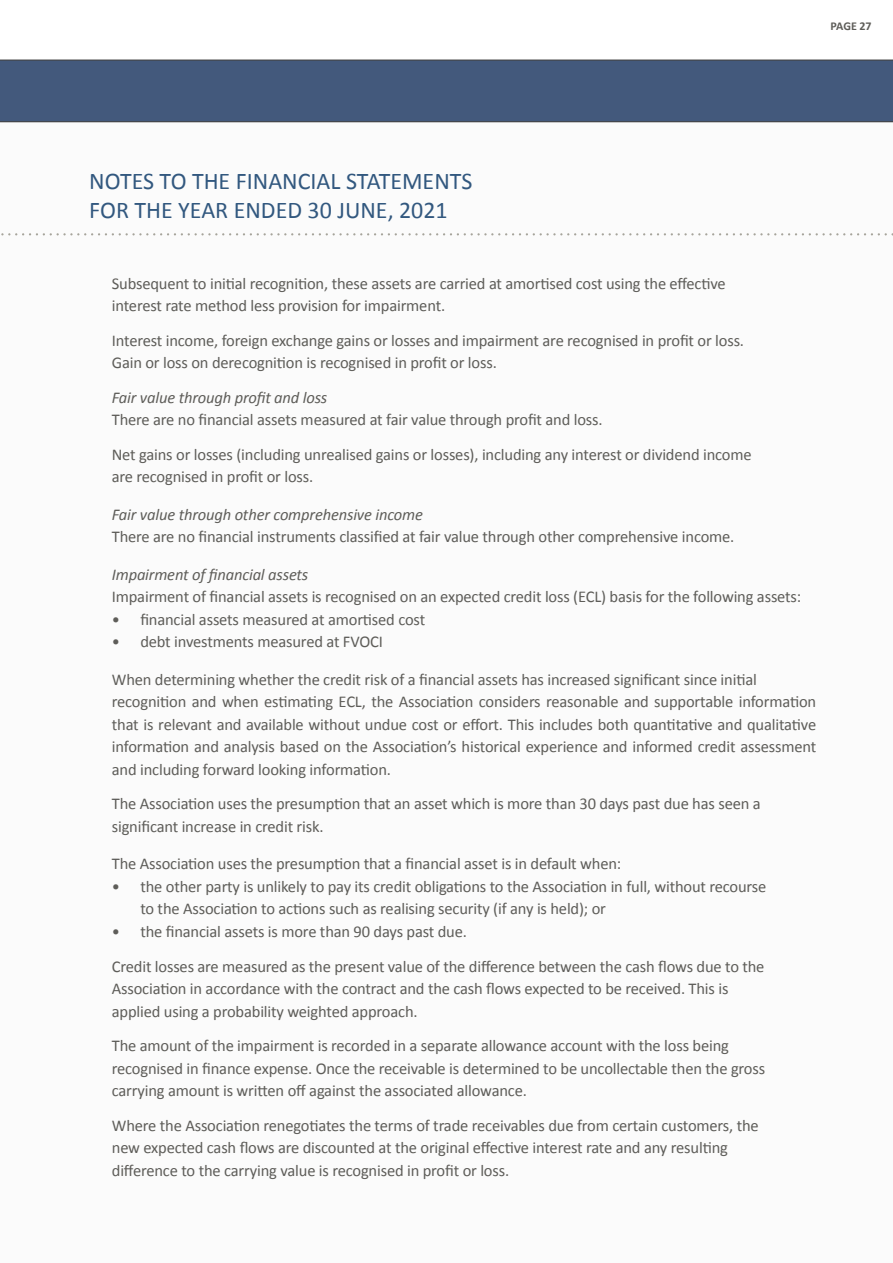
<style>
.page{position:relative;width:893px;height:1263px;background:#fff}
.page>*{position:absolute;margin:0;border:0;box-sizing:border-box;transform-origin:0 0}
.t1{font:24px/28.8px "Calibri";color:#32587f}
.t2{font:16.5px/22.5px "Calibri";letter-spacing:-.01em;color:#5e5d59}
.t3{font:italic 16.5px "Calibri";letter-spacing:-.01em;color:#5e5d59}
.t4{font:700 12px "Calibri";letter-spacing:-.005em;color:#5e5d59}
</style>
<div class="page">
<div style="left:0;top:60px;width:893px;height:1203px;background:#fbfbfb"></div>
<svg style="left:1px;top:233px;width:892px;height:2px"></svg>
<div style="left:0;top:60px;width:893px;height:62px;background:#43597c"></div>
<p class="t4" style="left:831px;top:19px;width:43px">PAGE 27</p>
<h1 class="t1" style="left:89px;top:166px;width:385px">NOTES TO THE FINANCIAL STATEMENTS<br>FOR THE YEAR ENDED 30 JUNE, 2021</h1>
<p class="t2" style="left:112px;top:271px;width:615px">Subsequent to initial recognition, these assets are carried at amortised cost using the effective interest rate method less provision for impairment.</p>
<p class="t2" style="left:112px;top:328px;width:634px">Interest income, foreign exchange gains or losses and impairment are recognised in profit or loss.<br>Gain or loss on derecognition is recognised in profit or loss.</p>
<p class="t3" style="left:112px;top:387px;width:217px">Fair value through profit and loss</p>
<p class="t2" style="left:112px;top:402px;width:641px;line-height:34.5px">There are no financial assets measured at fair value through profit and loss.<br>Net gains or losses (including unrealised gains or losses), including any interest or dividend income</p>
<p class="t2" style="left:112px;top:465px;width:203px">are recognised in profit or loss.</p>
<p class="t3" style="left:112px;top:504px;width:313px">Fair value through other comprehensive income</p>
<p class="t2" style="left:112px;top:525px;width:624px">There are no financial instruments classified at fair value through other comprehensive income.</p>
<p class="t3" style="left:112px;top:564px;width:198px">Impairment of financial assets</p>
<p class="t2" style="left:112px;top:585px;width:691px">Impairment of financial assets is recognised on an expected credit loss (ECL) basis for the following assets:</p>
<p class="t2" style="left:112px;top:607px;width:315px">• financial assets measured at amortised cost</p>
<p class="t2" style="left:112px;top:630px;width:273px">• debt investments measured at FVOCI</p>
<p class="t2" style="left:112px;top:667px;width:706px">When determining whether the credit risk of a financial assets has increased significant since initial recognition and when estimating ECL, the Association considers reasonable and supportable information that is relevant and available without undue cost or effort. This includes both quantitative and qualitative information and analysis based on the Association’s historical experience and informed credit assessment and including forward looking information.</p>
<p class="t2" style="left:112px;top:792px;width:650px">The Association uses the presumption that an asset which is more than 30 days past due has seen a significant increase in credit risk.</p>
<p class="t2" style="left:112px;top:852px;width:511px">The Association uses the presumption that a financial asset is in default when:</p>
<p class="t2" style="left:140px;top:874px;width:628px;text-indent:-29px">• the other party is unlikely to pay its credit obligations to the Association in full, without recourse to the Association to actions such as realising security (if any is held); or</p>
<p class="t2" style="left:112px;top:913px;width:654px;line-height:34.5px">• the financial assets is more than 90 days past due.<br>Credit losses are measured as the present value of the difference between the cash flows due to the</p>
<p class="t2" style="left:112px;top:976px;width:618px">Association in accordance with the contract and the cash flows expected to be received. This is applied using a probability weighted approach.</p>
<p class="t2" style="left:112px;top:1033px;width:655px">The amount of the impairment is recorded in a separate allowance account with the loss being recognised in finance expense. Once the receivable is determined to be uncollectable then the gross carrying amount is written off against the associated allowance.</p>
<p class="t2" style="left:112px;top:1113px;width:648px">Where the Association renegotiates the terms of trade receivables due from certain customers, the new expected cash flows are discounted at the original effective interest rate and any resulting difference to the carrying value is recognised in profit or loss.</p>
</div>
